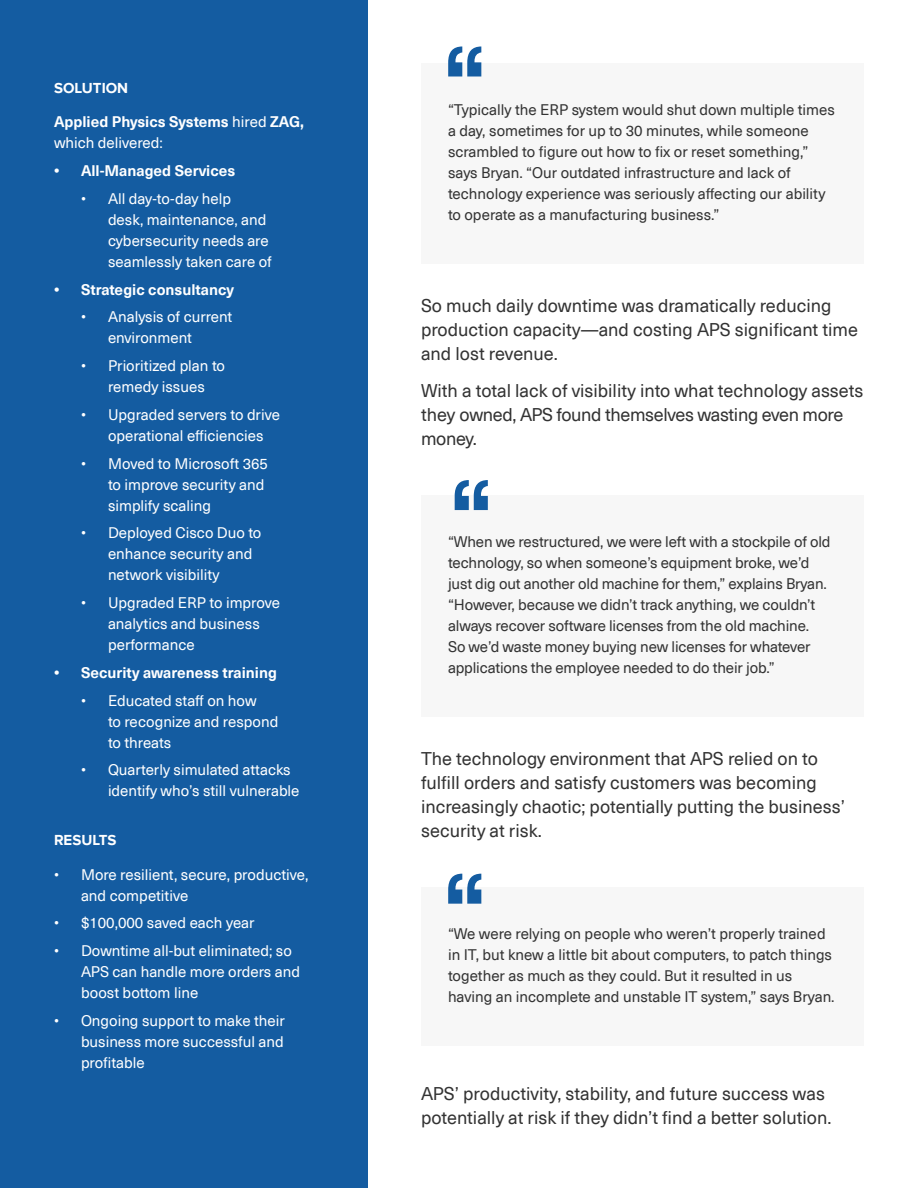
<style>
.page{position:relative;width:918px;height:1188px;background:#fff}
.page>*{position:absolute;margin:0;border:0;box-sizing:border-box;transform-origin:0 0}
.t1{font:18px/24px "Neue Haas Unica Pro";color:#333}
.t2{font:15px/21px "Neue Haas Unica Pro";letter-spacing:-.005em;color:#333}
.t3{font:15px/21px "Neue Haas Unica Pro";color:#fff}
.t4{font:700 15px/21px "Neue Haas Unica Pro";color:#fff}
.t5{font:700 15px "Proxima Nova";color:#fff}
.s1{font-weight:400}
</style>
<div class="page">
<div style="left:0;top:0;width:367px;height:1188px;background:#145ca1"></div>
<div style="left:421px;top:63px;width:443px;height:201px;background:#f7f7f7"></div>
<div style="left:421px;top:495px;width:443px;height:222px;background:#f7f7f7"></div>
<div style="left:421px;top:887px;width:443px;height:159px;background:#f7f7f7"></div>
<svg style="left:448px;top:46px;width:33px;height:30px"></svg>
<svg style="left:455px;top:480px;width:33px;height:30px"></svg>
<svg style="left:448px;top:874px;width:33px;height:30px"></svg>
<p class="t5" style="left:54px;top:79px;width:76px">SOLUTION</p>
<p class="t4" style="left:54px;top:112px;width:252px">Applied Physics Systems <span class="s1">hired</span> ZAG, <span class="s1">which delivered:</span></p>
<p class="t4" style="left:54px;top:160px;width:183px">• All-Managed Services</p>
<p class="t3" style="left:108px;top:188px;width:165px;text-indent:-27px">• All day-to-day help<br>desk, maintenance, and cybersecurity needs are seamlessly taken care of</p>
<p class="t4" style="left:54px;top:279px;width:181px">• Strategic consultancy</p>
<p class="t3" style="left:108px;top:307px;width:126px;text-indent:-27px">• Analysis of current environment</p>
<p class="t3" style="left:81px;top:356px;width:146px;text-align:center">• Prioritized plan to remedy issues</p>
<p class="t3" style="left:108px;top:404px;width:173px;text-indent:-27px">• Upgraded servers to drive operational efficiencies</p>
<p class="t3" style="left:108px;top:453px;width:162px;text-indent:-27px">• Moved to Microsoft 365 to improve security and simplify scaling</p>
<p class="t3" style="left:108px;top:523px;width:155px;text-indent:-27px">• Deployed Cisco Duo to enhance security and network visibility</p>
<p class="t3" style="left:108px;top:593px;width:174px;text-indent:-27px">• Upgraded ERP to improve analytics and business performance</p>
<p class="t4" style="left:54px;top:662px;width:224px">• Security awareness training</p>
<p class="t3" style="left:108px;top:690px;width:172px;text-indent:-27px">• Educated staff on how<br>to recognize and respond to threats</p>
<p class="t3" style="left:108px;top:760px;width:193px;text-indent:-27px">• Quarterly simulated attacks identify who’s still vulnerable</p>
<p class="t5" style="left:54px;top:831px;width:64px">RESULTS</p>
<p class="t3" style="left:81px;top:864px;width:229px;text-indent:-27px">• More resilient, secure, productive, and competitive</p>
<p class="t3" style="left:54px;top:913px;width:202px">• $100,000 saved each year</p>
<p class="t3" style="left:81px;top:941px;width:221px;text-indent:-27px">• Downtime all-but eliminated; so<br>APS can handle more orders and boost bottom line</p>
<p class="t3" style="left:81px;top:1010px;width:205px;text-align:justify;text-indent:-27px">• Ongoing support to make their business more successful and profitable</p>
<p class="t2" style="left:448px;top:99px;width:388px">“Typically the ERP system would shut down multiple times a day, sometimes for up to 30 minutes, while someone scrambled to figure out how to fix or reset something,” says Bryan. “Our outdated infrastructure and lack of technology experience was seriously affecting our ability to operate as a manufacturing business.”</p>
<p class="t1" style="left:421px;top:293px;width:439px">So much daily downtime was dramatically reducing production capacity—and costing APS significant time and lost revenue.</p>
<p class="t1" style="left:421px;top:379px;width:444px">With a total lack of visibility into what technology assets they owned, APS found themselves wasting even more money.</p>
<p class="t2" style="left:448px;top:531px;width:384px">“When we restructured, we were left with a stockpile of old technology, so when someone’s equipment broke, we’d just dig out another old machine for them,” explains Bryan. “However, because we didn’t track anything, we couldn’t always recover software licenses from the old machine.<br>So we’d waste money buying new licenses for whatever applications the employee needed to do their job.”</p>
<p class="t1" style="left:421px;top:746px;width:425px">The technology environment that APS relied on to fulfill orders and satisfy customers was becoming increasingly chaotic; potentially putting the business’ security at risk.</p>
<p class="t2" style="left:448px;top:923px;width:388px">“We were relying on people who weren’t properly trained in IT, but knew a little bit about computers, to patch things together as much as they could. But it resulted in us having an incomplete and unstable IT system,” says Bryan.</p>
<p class="t1" style="left:421px;top:1082px;width:412px">APS’ productivity, stability, and future success was potentially at risk if they didn’t find a better solution.</p>
</div>
